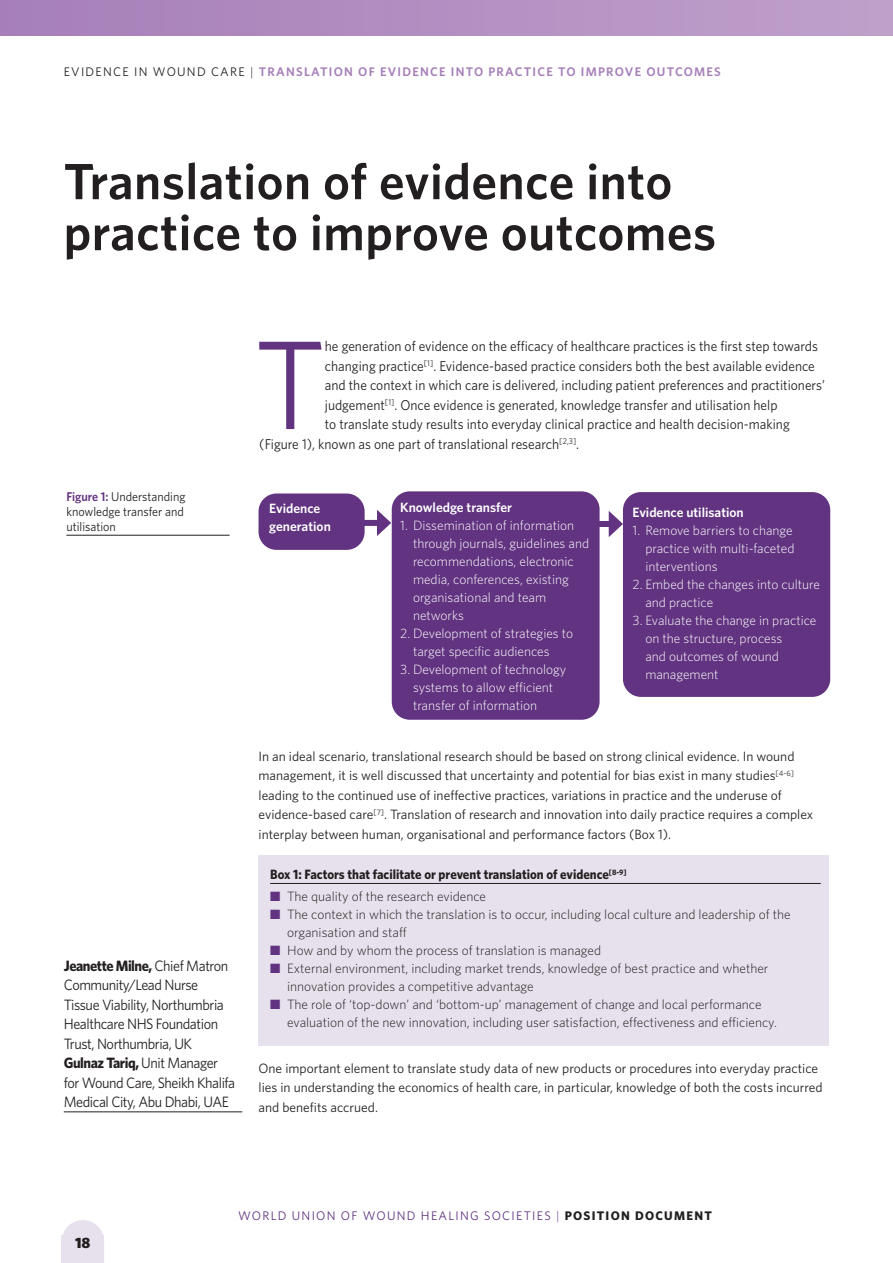
<style>
.page{position:relative;width:893px;height:1263px;background:#fff}
.page>*{position:absolute;margin:0;border:0;box-sizing:border-box;transform-origin:0 0}
.t1{font:126.45px "Whitney";color:#613380;scale:.95 1}
.t2{font:600 51px/51px "Whitney";letter-spacing:.01em;color:#231f20}
.t3{font:15px/19.5px "Whitney";letter-spacing:-.03em;color:#231f20;scale:.95 1}
.t4{font:900 15px "Whitney";color:#231f20}
.t5{font:14.25px "Whitney";color:#231f20;scale:.95 1}
.t6{font:13.5px/19.5px "Whitney";color:#231f20}
.t7{font:300 13.5px/18px "Whitney";color:#231f20}
.t8{font:300 13.5px/18px "Whitney";color:#fff}
.t9{font:700 13.5px "Whitney";color:#231f20;scale:.95 1}
.t10{font:600 13.5px/18px "Whitney";color:#fff}
.t11{font:12.75px/15px "Whitney";color:#231f20;scale:.95 1}
.t12{font:600 12.45px "Whitney";letter-spacing:.1em;color:#a67fb9}
.t13{font:12.45px "Whitney";letter-spacing:.1em;color:#613380}
.s1{font-weight:400;color:#231f20}
.s2{font-weight:300;color:#231f20}
.s3{font-weight:600;color:#613380}
.s4{font-weight:700}
.s5{color:#613380}
.s6{font-weight:300}
.s7{font-weight:700;color:#231f20}
</style>
<div class="page">
<svg style="left:62px;top:1220px;width:42px;height:16px"></svg>
<div style="left:62px;top:1236px;width:42px;height:27px;background:#e7e1ed"></div>
<hr style="left:64px;top:1111px;width:178px;height:1px;background:#231f20">
<div style="left:259px;top:493px;width:106px;height:57px;background:#613380;border-radius:18px"></div>
<div style="left:392px;top:491px;width:208px;height:229px;background:#613380;border-radius:18px"></div>
<div style="left:623px;top:492px;width:207px;height:205px;background:#613380;border-radius:18px"></div>
<div style="left:362px;top:520px;width:20px;height:6px;background:#613380"></div>
<svg style="left:377px;top:510px;width:14px;height:26px"></svg>
<div style="left:594px;top:521px;width:20px;height:6px;background:#613380"></div>
<svg style="left:609px;top:511px;width:14px;height:26px"></svg>
<hr style="left:66px;top:535px;width:164px;height:1px;background:#231f20">
<div style="left:259px;top:855px;width:570px;height:190px;background:#e7e1ed"></div>
<hr style="left:270px;top:883px;width:551px;height:1px;background:#231f20">
<div style="left:0;top:0;width:893px;height:35px;background:linear-gradient(to right,#a67fb9,#bfa0cb)"></div>
<p class="t12" style="left:64px;top:64px;width:659px"><span class="s1">EVIDENCE IN WOUND CARE</span> <span class="s2">|</span> TRANSLATION OF EVIDENCE INTO PRACTICE TO IMPROVE OUTCOMES</p>
<h2 class="t2" style="left:64px;top:154px;width:654px">Translation of evidence into practice to improve outcomes</h2>
<p class="t11" style="left:66px;top:488px;width:127px"><span class="s3">Figure 1:</span> Understanding knowledge transfer and utilisation</p>
<p class="t3" style="left:64px;top:955px;width:182px"><span class="s4">Jeanette Milne,</span> Chief Matron<br>Community/Lead Nurse<br>Tissue Viability, Northumbria<br>Healthcare NHS Foundation<br>Trust, Northumbria, UK<br><span class="s4">Gulnaz Tariq,</span> Unit Manager for Wound Care, Sheikh Khalifa<br>Medical City, Abu Dhabi, UAE</p>
<h1 class="t1" style="left:255px;top:310px;width:75px">T</h1>
<p class="t5" style="left:325px;top:338px;width:521px">he generation of evidence on the efficacy of healthcare practices is the first step towards</p>
<p class="t5" style="left:325px;top:357px;width:517px">changing practice<sup>[1]</sup>. Evidence-based practice considers both the best available evidence</p>
<p class="t5" style="left:325px;top:377px;width:528px">and the context in which care is delivered, including patient preferences and practitioners’</p>
<p class="t5" style="left:325px;top:396px;width:478px">judgement<sup>[1]</sup>. Once evidence is generated, knowledge transfer and utilisation help</p>
<p class="t5" style="left:325px;top:416px;width:491px">to translate study results into everyday clinical practice and health decision-making</p>
<p class="t5" style="left:259px;top:435px;width:338px">(Figure 1), known as one part of translational research<sup>[2,3]</sup>.</p>
<p class="t10" style="left:269px;top:499px;width:63px">Evidence generation</p>
<p class="t10" style="left:400px;top:498px;width:113px">Knowledge transfer</p>
<p class="t8" style="left:413px;top:516px;width:178px;text-indent:-13px">1. Dissemination of information through journals, guidelines and recommendations, electronic media, conferences, existing organisational and team networks</p>
<p class="t8" style="left:413px;top:624px;width:162px;text-indent:-13px">2. Development of strategies to target specific audiences</p>
<p class="t8" style="left:413px;top:660px;width:155px;text-indent:-13px">3. Development of technology systems to allow efficient transfer of information</p>
<p class="t10" style="left:633px;top:503px;width:113px">Evidence utilisation</p>
<p class="t8" style="left:645px;top:521px;width:151px;text-indent:-13px">1. Remove barriers to change practice with multi-faceted interventions</p>
<p class="t8" style="left:645px;top:575px;width:176px;text-indent:-13px">2. Embed the changes into culture and practice</p>
<p class="t8" style="left:645px;top:611px;width:173px;text-indent:-13px">3. Evaluate the change in practice on the structure, process<br>and outcomes of wound management</p>
<p class="t6" style="left:259px;top:746px;width:556px">In an ideal scenario, translational research should be based on strong clinical evidence. In wound management, it is well discussed that uncertainty and potential for bias exist in many studies<sup>[4-6] </sup>leading to the continued use of ineffective practices, variations in practice and the underuse of evidence-based care<sup>[7]</sup>. Translation of research and innovation into daily practice requires a complex interplay between human, organisational and performance factors (Box 1).</p>
<p class="t9" style="left:270px;top:866px;width:377px">Box 1: Factors that facilitate or prevent translation of evidence<sup>[8-9]</sup></p>
<p class="t7" style="left:270px;top:887px;width:217px"><span class="s5">■</span> The quality of the research evidence</p>
<p class="t7" style="left:287px;top:905px;width:505px;text-indent:-17px"><span class="s5">■</span> The context in which the translation is to occur, including local culture and leadership of the organisation and staff</p>
<p class="t7" style="left:270px;top:941px;width:333px"><span class="s5">■</span> How and by whom the process of translation is managed</p>
<p class="t7" style="left:287px;top:959px;width:483px;text-indent:-17px"><span class="s5">■</span> External environment, including market trends, knowledge of best practice and whether innovation provides a competitive advantage</p>
<p class="t7" style="left:287px;top:995px;width:491px;text-indent:-17px"><span class="s5">■</span> The role of ‘top-down’ and ‘bottom-up’ management of change and local performance evaluation of the new innovation, including user satisfaction, effectiveness and efficiency.</p>
<p class="t6" style="left:259px;top:1058px;width:566px">One important element to translate study data of new products or procedures into everyday practice lies in understanding the economics of health care, in particular, knowledge of both the costs incurred and benefits accrued.</p>
<p class="t4" style="left:75px;top:1234px;width:17px">18</p>
<p class="t13" style="left:238px;top:1208px;width:475px">WORLD UNION OF WOUND HEALING SOCIETIES <span class="s6">|</span> <span class="s7">POSITION DOCUMENT</span></p>
</div>
